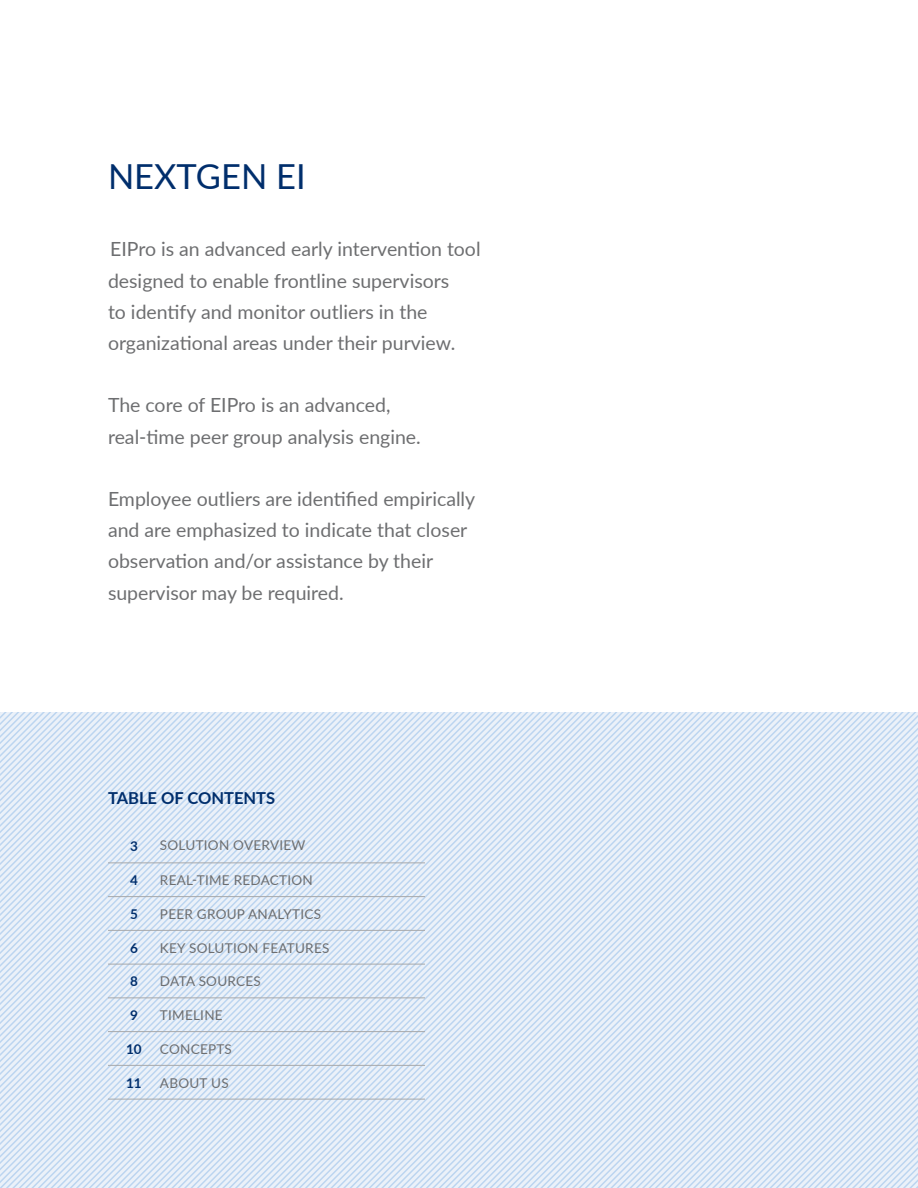
<style>
.page{position:relative;width:918px;height:1188px;background:#fff}
.page>*{position:absolute;margin:0;border:0;box-sizing:border-box;transform-origin:0 0}
.t1{font:34.5px "Lato";color:#002e6c}
.t2{font:19.5px/31.2px "Lato";color:#6d6e70}
.t3{font:700 16.5px "Lato";color:#002e6c}
.t4{font:13.5px "Lato";letter-spacing:.02em;color:#6d6e70}
.t5{font:700 13.5px "Lato";color:#002e6c}
</style>
<div class="page">
<svg style="left:0;top:864px;width:918px;height:324px;background:#dae7f5"></svg>
<svg style="left:0;top:712px;width:918px;height:152px;background:#dae7f5"></svg>
<hr style="left:108px;top:862px;width:52px;height:1px;background:#a7a9ab">
<hr style="left:160px;top:862px;width:265px;height:1px;background:#a7a9ab">
<hr style="left:108px;top:896px;width:52px;height:1px;background:#a7a9ab">
<hr style="left:160px;top:896px;width:265px;height:1px;background:#a7a9ab">
<hr style="left:108px;top:930px;width:52px;height:1px;background:#a7a9ab">
<hr style="left:160px;top:930px;width:265px;height:1px;background:#a7a9ab">
<hr style="left:108px;top:964px;width:52px;height:1px;background:#a7a9ab">
<hr style="left:160px;top:964px;width:265px;height:1px;background:#a7a9ab">
<hr style="left:108px;top:997px;width:52px;height:1px;background:#a7a9ab">
<hr style="left:160px;top:997px;width:265px;height:1px;background:#a7a9ab">
<hr style="left:108px;top:1031px;width:52px;height:1px;background:#a7a9ab">
<hr style="left:160px;top:1031px;width:265px;height:1px;background:#a7a9ab">
<hr style="left:108px;top:1065px;width:52px;height:1px;background:#a7a9ab">
<hr style="left:160px;top:1065px;width:265px;height:1px;background:#a7a9ab">
<hr style="left:108px;top:1099px;width:52px;height:1px;background:#a7a9ab">
<hr style="left:160px;top:1099px;width:265px;height:1px;background:#a7a9ab">
<h1 class="t1" style="left:108px;top:151px;width:199px">NEXTGEN EI</h1>
<p class="t2" style="left:108px;top:233px;width:374px">EIPro is an advanced early intervention tool designed to enable frontline supervisors<br>to identify and monitor outliers in the organizational areas under their purview.</p>
<p class="t2" style="left:108px;top:389px;width:314px">The core of EIPro is an advanced, real-time peer group analysis engine.</p>
<p class="t2" style="left:108px;top:483px;width:369px">Employee outliers are identified empirically and are emphasized to indicate that closer observation and/or assistance by their supervisor may be required.</p>
<p class="t3" style="left:108px;top:785px;width:169px">TABLE OF CONTENTS</p>
<p class="t5" style="left:130px;top:836px;width:9px">3</p>
<p class="t4" style="left:160px;top:836px;width:147px">SOLUTION OVERVIEW</p>
<p class="t5" style="left:130px;top:870px;width:9px">4</p>
<p class="t4" style="left:160px;top:871px;width:154px">REAL-TIME REDACTION</p>
<p class="t5" style="left:130px;top:904px;width:9px">5</p>
<p class="t4" style="left:160px;top:904px;width:163px">PEER GROUP ANALYTICS</p>
<p class="t5" style="left:130px;top:938px;width:9px">6</p>
<p class="t4" style="left:160px;top:938px;width:171px">KEY SOLUTION FEATURES</p>
<p class="t5" style="left:130px;top:972px;width:9px">8</p>
<p class="t4" style="left:160px;top:972px;width:102px">DATA SOURCES</p>
<p class="t5" style="left:130px;top:1005px;width:9px">9</p>
<p class="t4" style="left:160px;top:1006px;width:64px">TIMELINE</p>
<p class="t5" style="left:126px;top:1039px;width:17px">10</p>
<p class="t4" style="left:160px;top:1039px;width:73px">CONCEPTS</p>
<p class="t5" style="left:126px;top:1073px;width:17px">11</p>
<p class="t4" style="left:160px;top:1073px;width:70px">ABOUT US</p>
</div>
